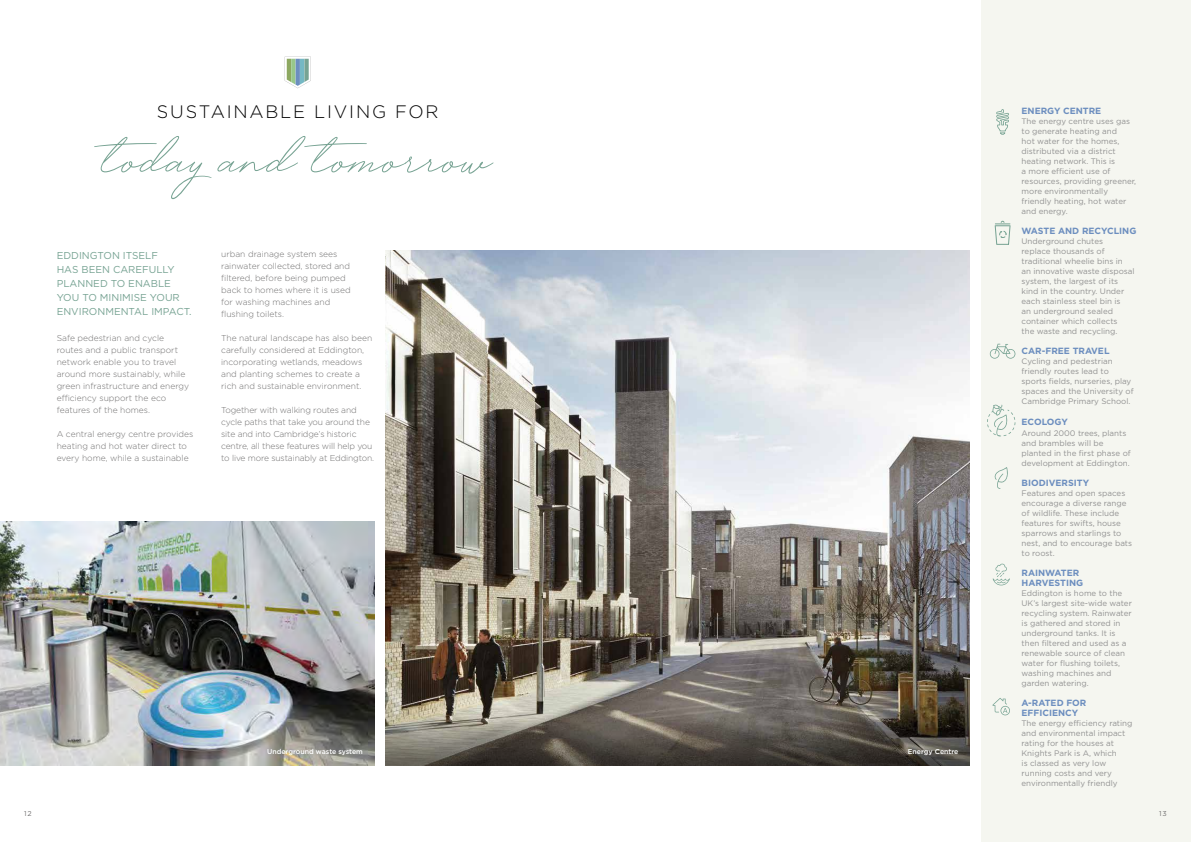
<style>
.page{position:relative;width:1191px;height:842px;background:#fff}
.page>*{position:absolute;margin:0;border:0;box-sizing:border-box;transform-origin:0 0}
.t1{font:62.1px "Funky Signature";color:#77a393}
.t2{font:300 18px "Gotham";letter-spacing:.1em;color:#000}
.t3{font:10px/14px "Gotham";color:#77a393}
.t4{font:700 9px/10px "Gotham";color:#6c8ebf}
.t5{font:300 8.5px/12px "Gotham";color:#706f6f}
.t6{font:8px/10px "Gotham";color:#929292}
.t7{font:500 7px "Gotham";color:#fff}
.t8{font:7px "Gotham";color:#706f6f}
</style>
<div class="page">
<div style="left:981px;top:0;width:210px;height:842px;background:#f5f6f0"></div>
<img style="left:0;top:522px;width:374px;height:243px">
<svg style="left:285px;top:57px;width:26px;height:31px"></svg>
<img style="left:386px;top:251px;width:583px;height:429px">
<svg style="left:386px;top:680px;width:583px;height:85px;background:#6b655b"></svg>
<svg style="left:989px;top:344px;width:26px;height:15px"></svg>
<svg style="left:996px;top:109px;width:13px;height:26px"></svg>
<svg style="left:994px;top:221px;width:16px;height:24px"></svg>
<svg style="left:994px;top:467px;width:14px;height:22px"></svg>
<svg style="left:992px;top:563px;width:17px;height:22px"></svg>
<svg style="left:987px;top:404px;width:28px;height:32px"></svg>
<svg style="left:992px;top:698px;width:18px;height:17px"></svg>
<h2 class="t2" style="left:157px;top:102px;width:283px">SUSTAINABLE LIVING FOR</h2>
<h1 class="t1" style="left:103px;top:117px;width:392px">today and tomorrow</h1>
<p class="t3" style="left:57px;top:248px;width:136px">EDDINGTON ITSELF<br>HAS BEEN CAREFULLY<br>PLANNED TO ENABLE<br>YOU TO MINIMISE YOUR<br>ENVIRONMENTAL IMPACT.</p>
<p class="t5" style="left:57px;top:332px;width:134px">Safe pedestrian and cycle routes and a public transport network enable you to travel around more sustainably, while green infrastructure and energy efficiency support the eco features of the homes.</p>
<p class="t5" style="left:57px;top:428px;width:138px">A central energy centre provides heating and hot water direct to every home, while a sustainable</p>
<p class="t5" style="left:221px;top:248px;width:131px">urban drainage system sees rainwater collected, stored and filtered, before being pumped back to homes where it is used for washing machines and flushing toilets.</p>
<p class="t5" style="left:221px;top:332px;width:153px">The natural landscape has also been carefully considered at Eddington, incorporating wetlands, meadows and planting schemes to create a rich and sustainable environment.</p>
<p class="t5" style="left:221px;top:404px;width:154px">Together with walking routes and cycle paths that take you around the site and into Cambridge’s historic centre, all these features will help you to live more sustainably at Eddington.</p>
<p class="t7" style="left:267px;top:748px;width:97px">Underground waste system</p>
<p class="t7" style="left:908px;top:748px;width:52px">Energy Centre</p>
<p class="t4" style="left:1021px;top:105px;width:81px">ENERGY CENTRE</p>
<p class="t6" style="left:1021px;top:116px;width:116px">The energy centre uses gas to generate heating and<br>hot water for the homes, distributed via a district heating network. This is<br>a more efficient use of resources, providing greener, more environmentally friendly heating, hot water and energy.</p>
<p class="t4" style="left:1021px;top:225px;width:116px">WASTE AND RECYCLING</p>
<p class="t6" style="left:1021px;top:236px;width:114px">Underground chutes<br>replace thousands of traditional wheelie bins in<br>an innovative waste disposal system, the largest of its kind in the country. Under each stainless steel bin is<br>an underground sealed container which collects<br>the waste and recycling.</p>
<p class="t4" style="left:1021px;top:345px;width:90px">CAR-FREE TRAVEL</p>
<p class="t6" style="left:1021px;top:356px;width:114px">Cycling and pedestrian friendly routes lead to sports fields, nurseries, play spaces and the University of<br>Cambridge Primary School.</p>
<p class="t4" style="left:1021px;top:416px;width:48px">ECOLOGY</p>
<p class="t6" style="left:1021px;top:428px;width:111px">Around 2000 trees, plants and brambles will be planted in the first phase of development at Eddington.</p>
<p class="t4" style="left:1021px;top:478px;width:69px">BIODIVERSITY</p>
<p class="t6" style="left:1021px;top:488px;width:112px">Features and open spaces encourage a diverse range of wildlife. These include features for swifts, house sparrows and starlings to nest, and to encourage bats to roost.</p>
<p class="t4" style="left:1021px;top:568px;width:63px">RAINWATER<br>HARVESTING</p>
<p class="t6" style="left:1021px;top:588px;width:112px">Eddington is home to the<br>UK’s largest site-wide water recycling system. Rainwater is gathered and stored in underground tanks. It is then filtered and used as a renewable source of clean water for flushing toilets, washing machines and garden watering.</p>
<p class="t4" style="left:1021px;top:698px;width:66px">A-RATED FOR<br>EFFICIENCY</p>
<p class="t6" style="left:1021px;top:718px;width:112px">The energy efficiency rating and environmental impact rating for the houses at<br>Knights Park is A, which<br>is classed as very low running costs and very environmentally friendly</p>
<p class="t8" style="left:24px;top:809px;width:9px">12</p>
<p class="t8" style="left:1159px;top:809px;width:9px">13</p>
</div>
